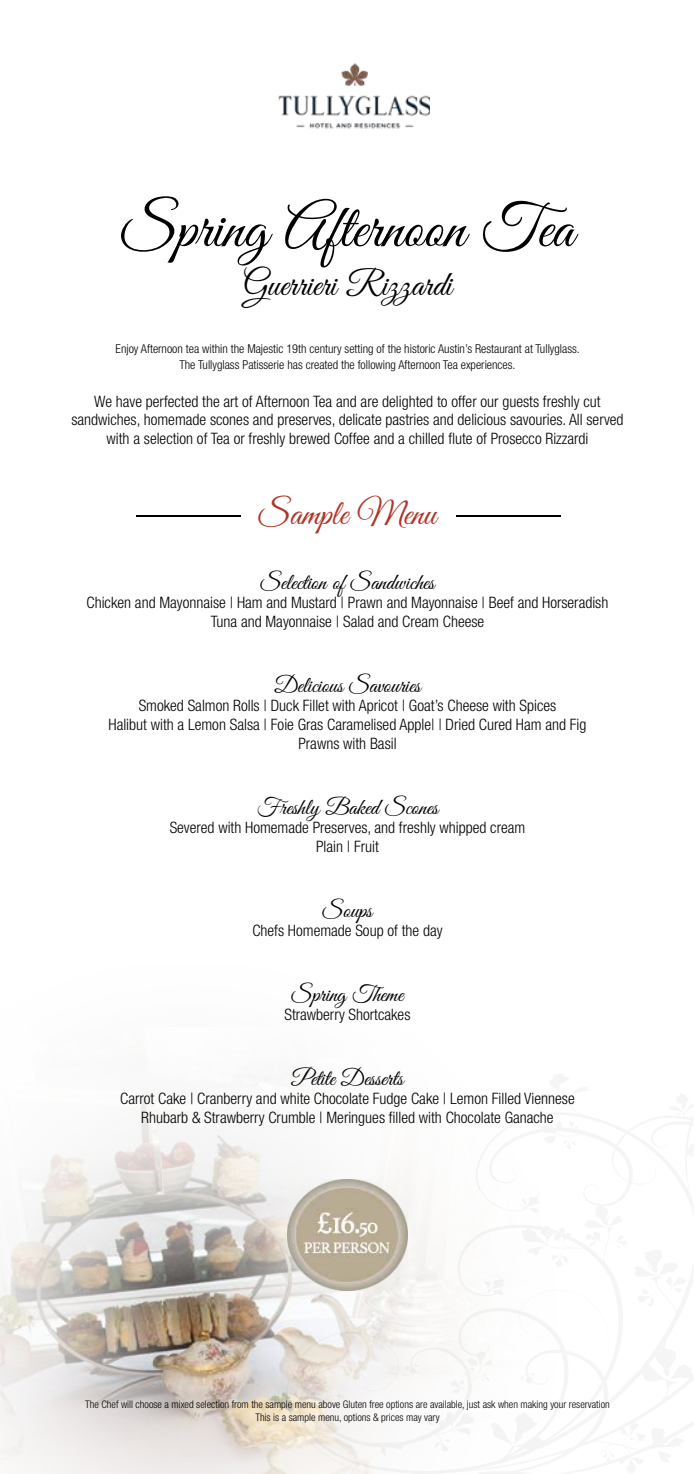
<style>
.page{position:relative;width:695px;height:1474px;background:#fff}
.page>*{position:absolute;margin:0;border:0;box-sizing:border-box;transform-origin:0 0}
.t1{font:61.25px "Great Vibes";color:#000}
.t2{font:35px "Great Vibes";color:#000}
.t3{font:35px "Great Vibes";color:#b03428}
.t4{font:22.75px "Great Vibes";color:#000}
.t5{font:300 condensed 15.75px/18.9px "Helvetica Neue LT Std";color:#000;text-align:center}
.t6{font:300 condensed 12.25px/15.8px "Helvetica Neue LT Std";color:#000;text-align:center}
.t7{font:300 condensed 10.5px/12.6px "Helvetica Neue LT Std";color:#000;text-align:center}
</style>
<div class="page">
<img style="left:0;top:1078px;width:284px;height:395px">
<img style="left:278px;top:63px;width:152px;height:66px">
<hr style="left:136px;top:515px;width:104px;height:1px;background:#000">
<hr style="left:457px;top:515px;width:104px;height:2px;background:#000">
<svg style="left:284px;top:1132px;width:274px;height:341px"></svg>
<div style="left:276px;top:1168px;width:142px;height:133px;background:#fff;opacity:.75"></div>
<img style="left:288px;top:1179px;width:119px;height:111px">
<h1 class="t1" style="left:121px;top:194px;width:454px">Spring Afternoon Tea</h1>
<h2 class="t2" style="left:243px;top:265px;width:210px">Guerrieri Rizzardi</h2>
<p class="t6" style="left:115px;top:341px;width:465px">Enjoy Afternoon tea within the Majestic 19th century setting of the historic Austin’s Restaurant at Tullyglass.<br>The Tullyglass Patisserie has created the following Afternoon Tea experiences.</p>
<p class="t5" style="left:71px;top:391px;width:553px">We have perfected the art of Afternoon Tea and are delighted to offer our guests freshly cut sandwiches, homemade scones and preserves, delicate pastries and delicious savouries. All served with a selection of Tea or freshly brewed Coffee and a chilled flute of Prosecco Rizzardi</p>
<h2 class="t3" style="left:258px;top:494px;width:179px">Sample Menu</h2>
<h3 class="t4" style="left:260px;top:570px;width:176px">Selection of Sandwiches</h3>
<p class="t5" style="left:87px;top:593px;width:523px">Chicken and Mayonnaise | Ham and Mustard | Prawn and Mayonnaise | Beef and Horseradish<br>Tuna and Mayonnaise | Salad and Cream Cheese</p>
<h3 class="t4" style="left:274px;top:673px;width:148px">Delicious Savouries</h3>
<p class="t5" style="left:108px;top:696px;width:479px">Smoked Salmon Rolls | Duck Fillet with Apricot | Goat’s Cheese with Spices<br>Halibut with a Lemon Salsa | Foie Gras Caramelised Apple| | Dried Cured Ham and Fig<br>Prawns with Basil</p>
<h3 class="t4" style="left:257px;top:794px;width:183px">Freshly Baked Scones</h3>
<p class="t5" style="left:170px;top:818px;width:357px">Severed with Homemade Preserves, and freshly whipped cream<br>Plain | Fruit</p>
<h3 class="t4" style="left:322px;top:897px;width:51px">Soups</h3>
<p class="t5" style="left:252px;top:920px;width:192px">Chefs Homemade Soup of the day</p>
<h3 class="t4" style="left:291px;top:981px;width:113px">Spring Theme</h3>
<p class="t5" style="left:284px;top:1004px;width:127px">Strawberry Shortcakes</p>
<h3 class="t4" style="left:292px;top:1065px;width:113px">Petite Desserts</h3>
<p class="t5" style="left:120px;top:1088px;width:456px">Carrot Cake | Cranberry and white Chocolate Fudge Cake | Lemon Filled Viennese<br>Rhubarb &amp; Strawberry Crumble | Meringues filled with Chocolate Ganache</p>
<p class="t7" style="left:85px;top:1397px;width:526px">The Chef will choose a mixed selection from the sample menu above Gluten free options are available, just ask when making your reservation<br>This is a sample menu, options &amp; prices may vary</p>
</div>
